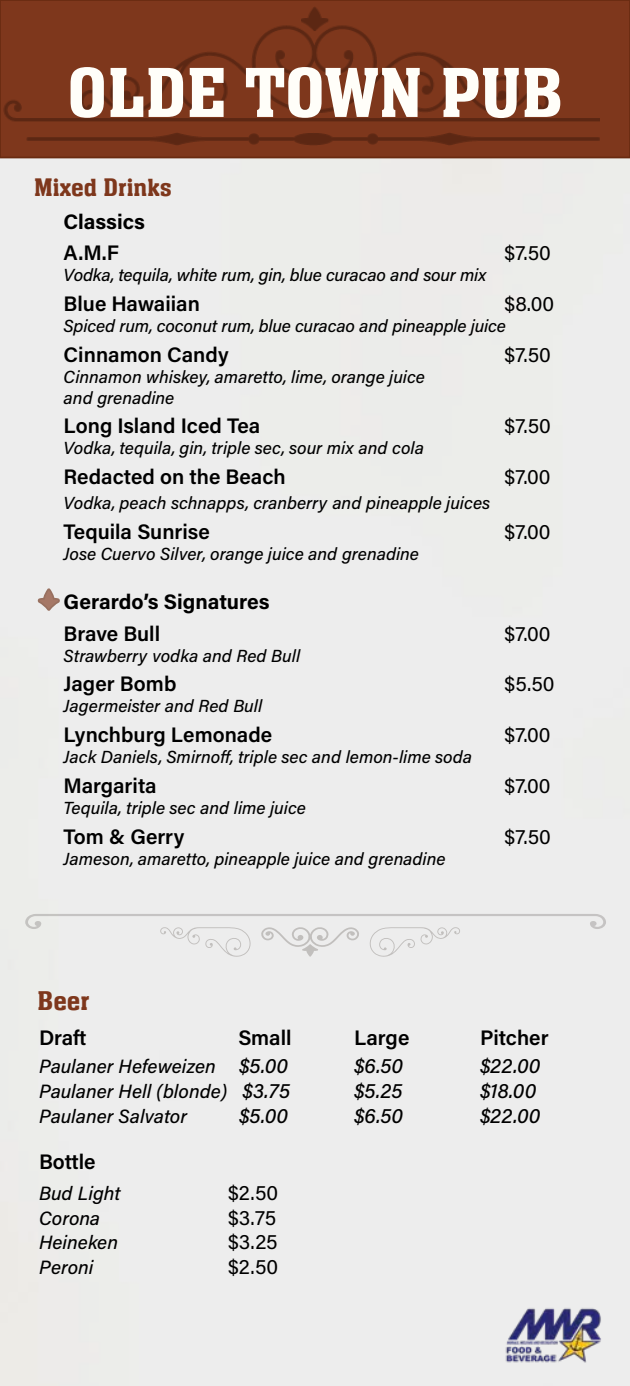
<style>
.page{position:relative;width:630px;height:1386px;background:#fff}
.page>*{position:absolute;margin:0;border:0;box-sizing:border-box;transform-origin:0 0}
.t1{font:500 73.5px "Neue Aachen W04";color:#fffef9}
.t2{font:500 28px "Neue Aachen W04";color:#7e371c}
.t3{font:500 26.25px "Neue Aachen W04";color:#7e371c}
.t4{font:21px/31.5px "Acumin Variable Concept";letter-spacing:.04em;color:#000}
.t5{font:19.25px "Acumin Variable Concept";letter-spacing:.015em;color:#000}
.t6{font:17.5px/21px "Acumin Variable Concept";letter-spacing:.015em;color:#000}
.s1{font-size:21px}
</style>
<div class="page">
<img style="left:503px;top:1295px;width:102px;height:79px">
<div style="left:0;top:0;width:630px;height:158px;background:#7e371c"></div>
<div style="left:0;top:0;width:630px;height:158px;border:2px solid #692b11"></div>
<img style="left:0;top:5px;width:600px;height:154px">
<svg style="left:25px;top:914px;width:581px;height:43px"></svg>
<svg style="left:37px;top:587px;width:24px;height:26px"></svg>
<h1 class="t1" style="left:67px;top:53px;width:498px">OLDE TOWN PUB</h1>
<h3 class="t3" style="left:34px;top:173px;width:139px">Mixed Drinks</h3>
<p class="t4" style="left:64px;top:205px;width:81px">Classics<br>A.M.F</p>
<p class="t4" style="left:505px;top:236px;width:47px">$7.50</p>
<p class="t6" style="left:64px;top:264px;width:424px">Vodka, tequila, white rum, gin, blue curacao and sour mix</p>
<p class="t4" style="left:64px;top:287px;width:137px">Blue Hawaiian</p>
<p class="t4" style="left:505px;top:287px;width:51px">$8.00</p>
<p class="t6" style="left:64px;top:315px;width:443px">Spiced rum, coconut rum, blue curacao and pineapple juice</p>
<p class="t4" style="left:64px;top:338px;width:166px">Cinnamon Candy</p>
<p class="t4" style="left:505px;top:338px;width:47px">$7.50</p>
<p class="t6" style="left:64px;top:365px;width:363px">Cinnamon whiskey, amaretto, lime, orange juice and grenadine</p>
<p class="t4" style="left:64px;top:410px;width:197px">Long Island Iced Tea</p>
<p class="t4" style="left:505px;top:410px;width:47px">$7.50</p>
<p class="t6" style="left:64px;top:437px;width:362px">Vodka, tequila, gin, triple sec, sour mix and cola</p>
<p class="t4" style="left:64px;top:460px;width:223px">Redacted on the Beach</p>
<p class="t4" style="left:505px;top:460px;width:47px">$7.00</p>
<p class="t6" style="left:64px;top:492px;width:428px">Vodka, peach schnapps, cranberry and pineapple juices</p>
<p class="t4" style="left:64px;top:515px;width:147px">Tequila Sunrise</p>
<p class="t4" style="left:505px;top:515px;width:47px">$7.00</p>
<p class="t6" style="left:64px;top:543px;width:357px">Jose Cuervo Silver, orange juice and grenadine</p>
<p class="t4" style="left:64px;top:585px;width:206px">Gerardo’s Signatures<br>Brave Bull</p>
<p class="t4" style="left:505px;top:617px;width:47px">$7.00</p>
<p class="t6" style="left:64px;top:644px;width:238px">Strawberry vodka and Red Bull</p>
<p class="t4" style="left:64px;top:668px;width:113px">Jager Bomb</p>
<p class="t4" style="left:505px;top:668px;width:51px">$5.50</p>
<p class="t6" style="left:64px;top:695px;width:200px">Jagermeister and Red Bull</p>
<p class="t4" style="left:64px;top:718px;width:209px">Lynchburg Lemonade</p>
<p class="t4" style="left:505px;top:718px;width:47px">$7.00</p>
<p class="t6" style="left:64px;top:746px;width:409px">Jack Daniels, Smirnoff, triple sec and lemon-lime soda</p>
<p class="t4" style="left:64px;top:769px;width:94px">Margarita</p>
<p class="t4" style="left:505px;top:769px;width:47px">$7.00</p>
<p class="t6" style="left:64px;top:797px;width:244px">Tequila, triple sec and lime juice</p>
<p class="t4" style="left:64px;top:820px;width:121px">Tom &amp; Gerry</p>
<p class="t4" style="left:505px;top:820px;width:47px">$7.50</p>
<p class="t6" style="left:64px;top:847px;width:383px">Jameson, amaretto, pineapple juice and grenadine</p>
<h2 class="t2" style="left:38px;top:985px;width:53px">Beer</h2>
<p class="t4" style="left:39px;top:1021px;width:48px">Draft</p>
<p class="t4" style="left:238px;top:1021px;width:54px">Small</p>
<p class="t4" style="left:354px;top:1021px;width:56px">Large</p>
<p class="t4" style="left:480px;top:1021px;width:69px">Pitcher</p>
<p class="t5" style="left:39px;top:1053px;width:250px">Paulaner Hefeweizen <span class="s1">$5.00</span></p>
<p class="t4" style="left:354px;top:1049px;width:50px">$6.50</p>
<p class="t4" style="left:480px;top:1049px;width:62px">$22.00</p>
<p class="t5" style="left:39px;top:1078px;width:253px">Paulaner Hell (blonde) <span class="s1">$3.75</span></p>
<p class="t4" style="left:354px;top:1074px;width:50px">$5.25</p>
<p class="t4" style="left:480px;top:1074px;width:57px">$18.00</p>
<p class="t5" style="left:39px;top:1103px;width:149px">Paulaner Salvator</p>
<p class="t4" style="left:239px;top:1099px;width:50px">$5.00</p>
<p class="t4" style="left:354px;top:1099px;width:50px">$6.50</p>
<p class="t4" style="left:480px;top:1099px;width:62px">$22.00</p>
<p class="t4" style="left:39px;top:1145px;width:57px">Bottle</p>
<p class="t5" style="left:39px;top:1180px;width:83px">Bud Light</p>
<p class="t4" style="left:228px;top:1176px;width:51px">$2.50</p>
<p class="t5" style="left:39px;top:1205px;width:62px">Corona</p>
<p class="t4" style="left:228px;top:1201px;width:50px">$3.75</p>
<p class="t5" style="left:39px;top:1229px;width:80px">Heineken</p>
<p class="t4" style="left:228px;top:1225px;width:51px">$3.25</p>
<p class="t5" style="left:39px;top:1254px;width:56px">Peroni</p>
<p class="t4" style="left:228px;top:1250px;width:51px">$2.50</p>
</div>
